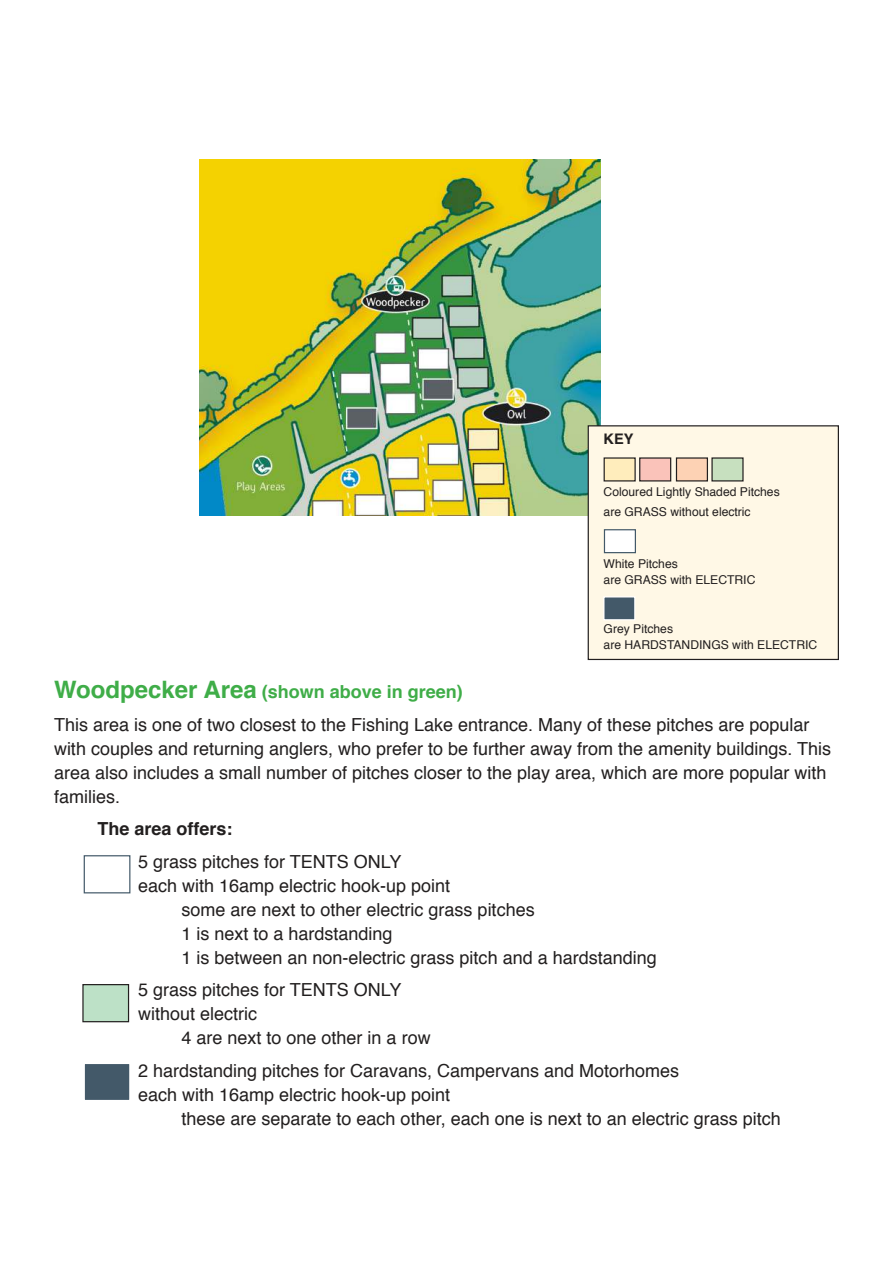
<style>
.page{position:relative;width:893px;height:1263px;background:#fff}
.page>*{position:absolute;margin:0;border:0;box-sizing:border-box;transform-origin:0 0}
.t1{font:18px/24px "Helvetica";color:#221f1f}
.t2{font:700 18px "Helvetica";color:#221f1f}
.t3{font:700 14.55px "Helvetica";color:#221f1f}
.t4{font:12.15px/15.8px "Helvetica";color:#221f1f}
.s1{font-weight:700;font-size:24px;color:#3fad48}
.s2{font-weight:700;color:#3fad48}
</style>
<div class="page">
<img style="left:200px;top:159px;width:401px;height:356px">
<div style="left:588px;top:426px;width:250px;height:233px;background:#fff8e6"></div>
<div style="left:588px;top:425px;width:251px;height:235px;border:1px solid #221f1f"></div>
<div style="left:604px;top:458px;width:31px;height:23px;background:#ffedbc"></div>
<div style="left:640px;top:458px;width:31px;height:23px;background:#fac3ba"></div>
<div style="left:639px;top:457px;width:32px;height:24px;border:1px solid #221f1f"></div>
<div style="left:676px;top:458px;width:31px;height:23px;background:#fdd2b4"></div>
<div style="left:676px;top:457px;width:32px;height:24px;border:1px solid #221f1f"></div>
<div style="left:712px;top:458px;width:31px;height:23px;background:#c7e0bf"></div>
<div style="left:711px;top:457px;width:33px;height:24px;border:1px solid #221f1f"></div>
<div style="left:604px;top:530px;width:31px;height:23px;background:#fff"></div>
<div style="left:604px;top:529px;width:32px;height:24px;border:1px solid #435969"></div>
<div style="left:604px;top:597px;width:31px;height:23px;background:#435969"></div>
<div style="left:603px;top:596px;width:32px;height:24px;border:1px solid #fff"></div>
<div style="left:84px;top:855px;width:46px;height:38px;border:1px solid #435969"></div>
<div style="left:83px;top:985px;width:46px;height:37px;background:#bde1c7"></div>
<div style="left:82px;top:984px;width:47px;height:38px;border:1px solid #221f1f"></div>
<div style="left:84px;top:1063px;width:46px;height:37px;background:#435969"></div>
<div style="left:84px;top:1063px;width:46px;height:38px;border:1px solid #fff"></div>
<p class="t3" style="left:604px;top:433px;width:31px">KEY</p>
<p class="t4" style="left:604px;top:483px;width:178px;line-height:19.5px">Coloured Lightly Shaded Pitches are GRASS without electric</p>
<p class="t4" style="left:604px;top:557px;width:153px">White Pitches<br>are GRASS with ELECTRIC</p>
<p class="t4" style="left:604px;top:622px;width:215px">Grey Pitches<br>are HARDSTANDINGS with ELECTRIC</p>
<p class="t1" style="left:54px;top:677px;width:757px;line-height:32.5px"><span class="s1">Woodpecker Area</span> <span class="s2">(shown above in green)<br></span>This area is one of two closest to the Fishing Lake entrance. Many of these pitches are popular</p>
<p class="t1" style="left:54px;top:738px;width:779px">with couples and returning anglers, who prefer to be further away from the amenity buildings. This area also includes a small number of pitches closer to the play area, which are more popular with families.</p>
<p class="t2" style="left:98px;top:822px;width:137px">The area offers:</p>
<p class="t1" style="left:138px;top:851px;width:265px">5 grass pitches for TENTS ONLY</p>
<p class="t1" style="left:138px;top:875px;width:314px">each with 16amp electric hook-up point</p>
<p class="t1" style="left:181px;top:899px;width:355px">some are next to other electric grass pitches</p>
<p class="t1" style="left:181px;top:923px;width:213px">1 is next to a hardstanding</p>
<p class="t1" style="left:181px;top:947px;width:477px">1 is between an non-electric grass pitch and a hardstanding</p>
<p class="t1" style="left:138px;top:980px;width:265px">5 grass pitches for TENTS ONLY without electric</p>
<p class="t1" style="left:138px;top:1023px;width:543px;line-height:32.5px;text-indent:43px">4 are next to one other in a row<br>2 hardstanding pitches for Caravans, Campervans and Motorhomes</p>
<p class="t1" style="left:181px;top:1084px;width:601px;text-indent:-43px">each with 16amp electric hook-up point<br>these are separate to each other, each one is next to an electric grass pitch</p>
</div>
